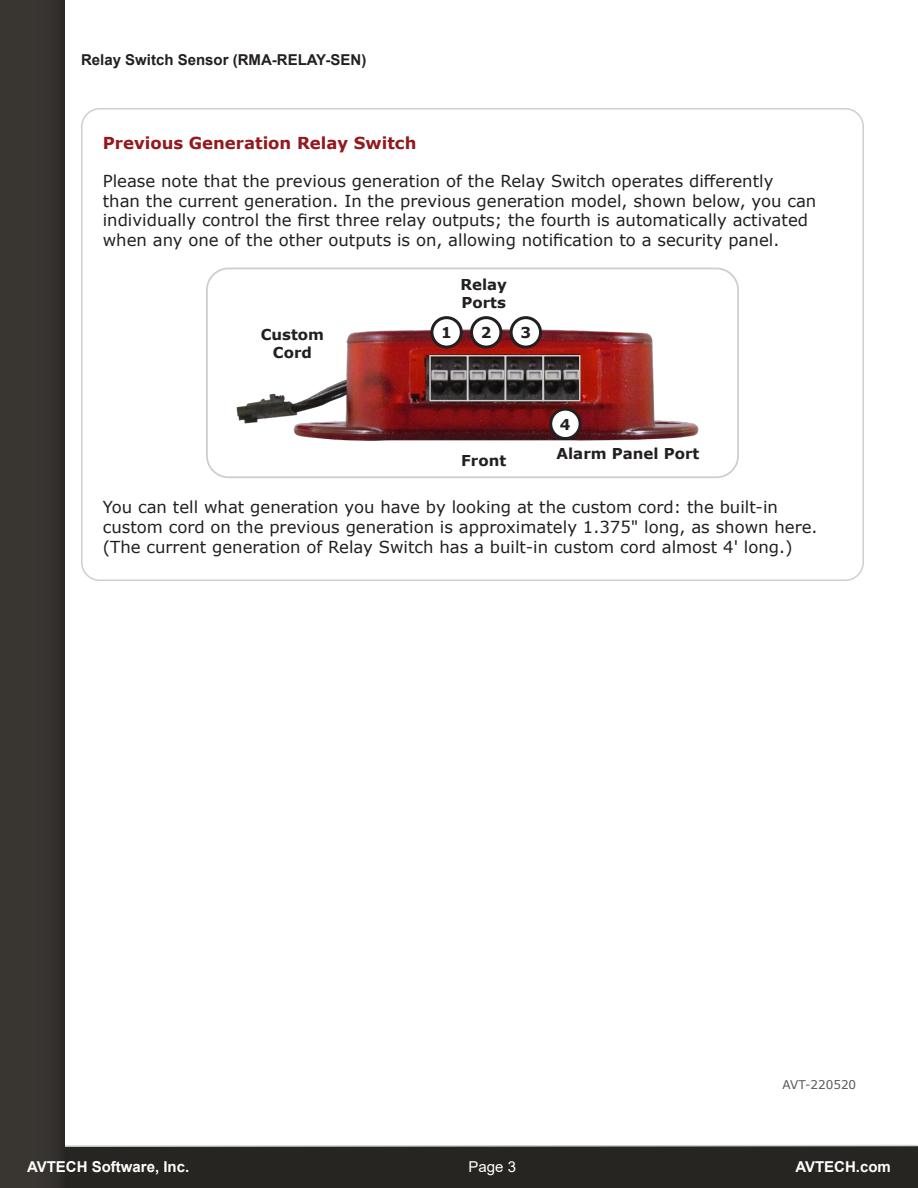
<style>
.page{position:relative;width:918px;height:1188px;background:#fff}
.page>*{position:absolute;margin:0;border:0;box-sizing:border-box;transform-origin:0 0}
.Body_Para{font:16.5px/19.8px "Verdana";color:#231f20}
.H1_Red{font:700 16.5px "Verdana";color:#93191d}
.t1{font:700 15px/18px "Verdana";color:#231f20}
.t2{font:700 15px "Arial";color:#231f20}
.t3{font:700 15px "Arial";color:#fff}
.t4{font:15px "Arial";color:#fff}
.t5{font:12px "Verdana";color:#57585a}
</style>
<div class="page">
<div style="left:0;top:1146px;width:918px;height:42px;background:#272522"></div>
<svg style="left:65px;top:1144px;width:853px;height:3px"></svg>
<div style="left:0;top:0;width:65px;height:1188px;background:#393632"></div>
<img style="left:236px;top:323px;width:463px;height:118px">
<div style="left:432px;top:318px;width:29px;height:29px;background:#fff;border-radius:50%"></div>
<div style="left:430px;top:316px;width:33px;height:33px;border:3px solid #231f20;border-radius:50%"></div>
<div style="left:472px;top:318px;width:29px;height:29px;background:#fff;border-radius:50%"></div>
<div style="left:470px;top:316px;width:32px;height:33px;border:3px solid #231f20;border-radius:50%"></div>
<div style="left:511px;top:318px;width:30px;height:29px;background:#fff;border-radius:50%"></div>
<div style="left:510px;top:316px;width:32px;height:33px;border:3px solid #231f20;border-radius:50%"></div>
<div style="left:551px;top:409px;width:29px;height:30px;background:#fff;border-radius:50%"></div>
<div style="left:549px;top:408px;width:33px;height:32px;border:3px solid #231f20;border-radius:50%"></div>
<div style="left:429px;top:355px;width:39px;height:46px;border:2px solid #cdcece"></div>
<div style="left:467px;top:355px;width:39px;height:46px;border:2px solid #cdcece"></div>
<div style="left:505px;top:355px;width:39px;height:46px;border:2px solid #cdcece"></div>
<div style="left:543px;top:355px;width:37px;height:46px;border:2px solid #cdcece"></div>
<div style="left:206px;top:268px;width:533px;height:210px;border:2px solid #cdcece;border-radius:22px"></div>
<p class="t2" style="left:81px;top:49px;width:287px">Relay Switch Sensor (RMA-RELAY-SEN)</p>
<p class="H1_Red" style="left:103px;top:131px;width:315px">Previous Generation Relay Switch</p>
<p class="Body_Para" style="left:103px;top:171px;width:715px">Please note that the previous generation of the Relay Switch operates differently<br>than the current generation. In the previous generation model, shown below, you can individually control the first three relay outputs; the fourth is automatically activated when any one of the other outputs is on, allowing notification to a security panel.</p>
<p class="t1" style="left:261px;top:325px;width:65px;text-align:center">Custom<br>Cord</p>
<p class="t1" style="left:460px;top:275px;width:48px">Relay<br>Ports</p>
<p class="t1" style="left:441px;top:323px;width:12px">1</p>
<p class="t1" style="left:481px;top:323px;width:12px">2</p>
<p class="t1" style="left:520px;top:323px;width:12px">3</p>
<p class="t1" style="left:461px;top:451px;width:47px">Front</p>
<p class="t1" style="left:560px;top:415px;width:12px">4</p>
<p class="t1" style="left:557px;top:444px;width:144px">Alarm Panel Port</p>
<p class="Body_Para" style="left:103px;top:497px;width:716px">You can tell what generation you have by looking at the custom cord: the built-in custom cord on the previous generation is approximately 1.375" long, as shown here. (The current generation of Relay Switch has a built-in custom cord almost 4' long.)</p>
<p class="t5" style="left:782px;top:1077px;width:75px">AVT-220520</p>
<p class="t3" style="left:27px;top:1156px;width:164px">AVTECH Software, Inc.</p>
<p class="t4" style="left:469px;top:1156px;width:49px">Page 3</p>
<p class="t3" style="left:795px;top:1156px;width:97px">AVTECH.com</p>
</div>
